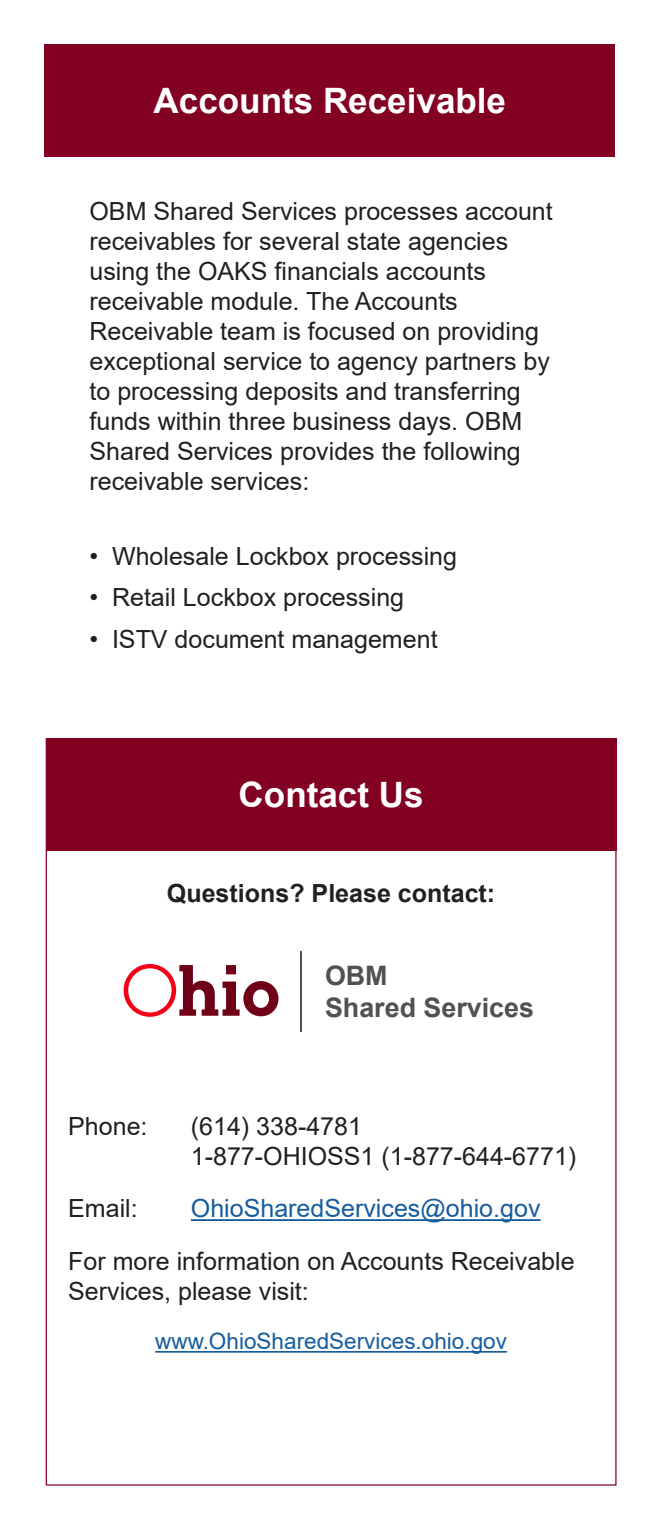
<style>
.page{position:relative;width:661px;height:1530px;background:#fff}
.page>*{position:absolute;margin:0;border:0;box-sizing:border-box;transform-origin:0 0}
.Centered_White_Headi{font:700 35px "Arial";color:#fff}
.t1{font:700 26.75px/32.2px "Arial";color:#525051}
.Content{font:25px/30px "Arial";color:#231f20}
.Content-2{font:25px "Arial";color:#175d9e}
.Content-3{font:700 25px "Arial";color:#231f20}
.Hyperlink{font:22.5px "Arial";color:#175d9e}
</style>
<div class="page">
<hr style="left:191px;top:1219px;width:349px;height:2px;background:#175d9e">
<hr style="left:155px;top:1351px;width:351px;height:2px;background:#175d9e">
<div style="left:44px;top:44px;width:570px;height:113px;background:#820123"></div>
<div style="left:46px;top:738px;width:570px;height:112px;background:#820123"></div>
<svg style="left:123px;top:964px;width:155px;height:53px"></svg>
<hr style="left:300px;top:951px;width:2px;height:80px;background:#525051">
<p class="Centered_White_Headi" style="left:153px;top:76px;width:354px">Accounts Receivable</p>
<p class="Content" style="left:89px;top:196px;width:464px">OBM Shared Services processes account receivables for several state agencies using the OAKS financials accounts receivable module. The Accounts Receivable team is focused on providing exceptional service to agency partners by to processing deposits and transferring funds within three business days. OBM Shared Services provides the following receivable services:</p>
<p class="Content" style="left:89px;top:541px;width:369px">• Wholesale Lockbox processing</p>
<p class="Content" style="left:89px;top:582px;width:316px">• Retail Lockbox processing</p>
<p class="Content" style="left:89px;top:624px;width:349px">• ISTV document management</p>
<p class="Centered_White_Headi" style="left:238px;top:770px;width:186px">Contact Us</p>
<p class="Content-3" style="left:167px;top:876px;width:329px">Questions? Please contact:</p>
<p class="t1" style="left:325px;top:960px;width:210px">OBM<br>Shared Services</p>
<p class="Content" style="left:68px;top:1111px;width:81px">Phone:</p>
<p class="Content" style="left:191px;top:1111px;width:386px">(614) 338-4781<br>1-877-OHIOSS1 (1-877-644-6771)</p>
<p class="Content" style="left:68px;top:1194px;width:71px">Email:</p>
<p class="Content-2" style="left:191px;top:1191px;width:351px">OhioSharedServices@ohio.gov</p>
<p class="Content" style="left:68px;top:1246px;width:507px">For more information on Accounts Receivable<br>Services, please visit:</p>
<p class="Hyperlink" style="left:155px;top:1326px;width:353px">www.OhioSharedServices.ohio.gov</p>
</div>
